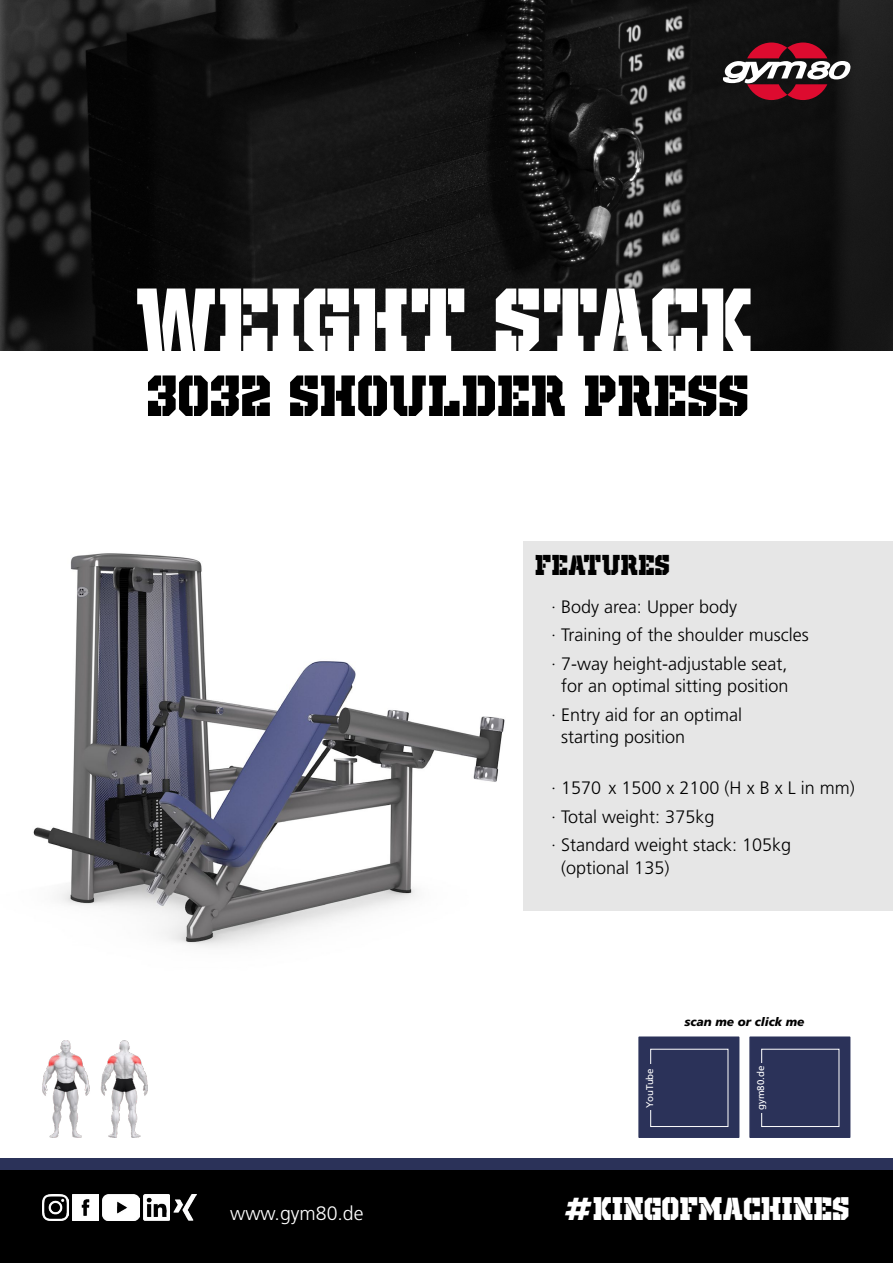
<style>
.page{position:relative;width:893px;height:1263px;background:#fff}
.page>*{position:absolute;margin:0;border:0;box-sizing:border-box;transform-origin:0 0}
.t1{font:105px "Old School United Stencil";color:#fff}
.t2{font:67.5px "Old School United Stencil";color:#000}
.t3{font:37.5px "Old School United Stencil";color:#fff}
.t4{font:33px "Old School United Stencil";color:#000}
.t5{font:300 19.5px "Frutiger LT Std";color:#fff}
.t6{font:300 18px/28.5px "Frutiger LT Std";color:#000}
.t7{font:italic 900 12px "Frutiger LT Std";color:#000}
.t8{font:9.75px "Frutiger LT Std";color:#fff}
</style>
<div class="page">
<img style="left:0;top:0;width:893px;height:350px">
<svg style="left:723px;top:43px;width:127px;height:57px"></svg>
<div style="left:0;top:1169px;width:893px;height:94px;background:#000"></div>
<img style="left:43px;top:1194px;width:26px;height:26px">
<img style="left:144px;top:1194px;width:26px;height:26px">
<img style="left:103px;top:1194px;width:37px;height:26px">
<img style="left:73px;top:1194px;width:26px;height:26px">
<img style="left:174px;top:1194px;width:22px;height:26px">
<div style="left:0;top:1158px;width:893px;height:11px;background:#2b3259"></div>
<img style="left:33px;top:553px;width:623px;height:394px">
<div style="left:523px;top:541px;width:370px;height:369px;background:#e6e6e6"></div>
<img style="left:43px;top:1040px;width:105px;height:98px">
<div style="left:638px;top:1036px;width:101px;height:102px;background:#2b3259;border:2px solid #2b3259"></div>
<div style="left:650px;top:1049px;width:78px;height:78px;border:1px solid #fff"></div>
<div style="left:643px;top:1064px;width:12px;height:46px;background:#2b3259"></div>
<div style="left:749px;top:1036px;width:101px;height:102px;background:#2b3259;border:2px solid #2b3259"></div>
<div style="left:761px;top:1049px;width:78px;height:78px;border:1px solid #fff"></div>
<div style="left:754px;top:1063px;width:12px;height:49px;background:#2b3259"></div>
<h1 class="t1" style="left:137px;top:264px;width:620px">WEIGHT STACK</h1>
<h2 class="t2" style="left:148px;top:360px;width:604px">3032 SHOULDER PRESS</h2>
<h3 class="t4" style="left:536px;top:547px;width:136px">FEATURES</h3>
<p class="t6" style="left:551px;top:593px;width:259px">· Body area: Upper body<br>· Training of the shoulder muscles · 7-way height-adjustable seat,</p>
<p class="t6" style="left:551px;top:672px;width:239px;text-indent:10px">for an optimal sitting position · Entry aid for an optimal</p>
<p class="t6" style="left:561px;top:723px;width:126px">starting position</p>
<p class="t6" style="left:551px;top:774px;width:305px">· 1570 x 1500 x 2100 (H x B x L in mm) · Total weight: 375kg<br>· Standard weight stack: 105kg</p>
<p class="t6" style="left:561px;top:854px;width:110px">(optional 135)</p>
<p class="t8" style="left:644px;top:1107px;width:41px;rotate:-90deg">YouTube</p>
<p class="t7" style="left:684px;top:1014px;width:121px">scan me or click me</p>
<p class="t8" style="left:755px;top:1110px;width:46px;rotate:-90deg">gym80.de</p>
<p class="t5" style="left:230px;top:1202px;width:135px">www.gym80.de</p>
<h3 class="t3" style="left:565px;top:1189px;width:287px">#KINGOFMACHINES</h3>
</div>
